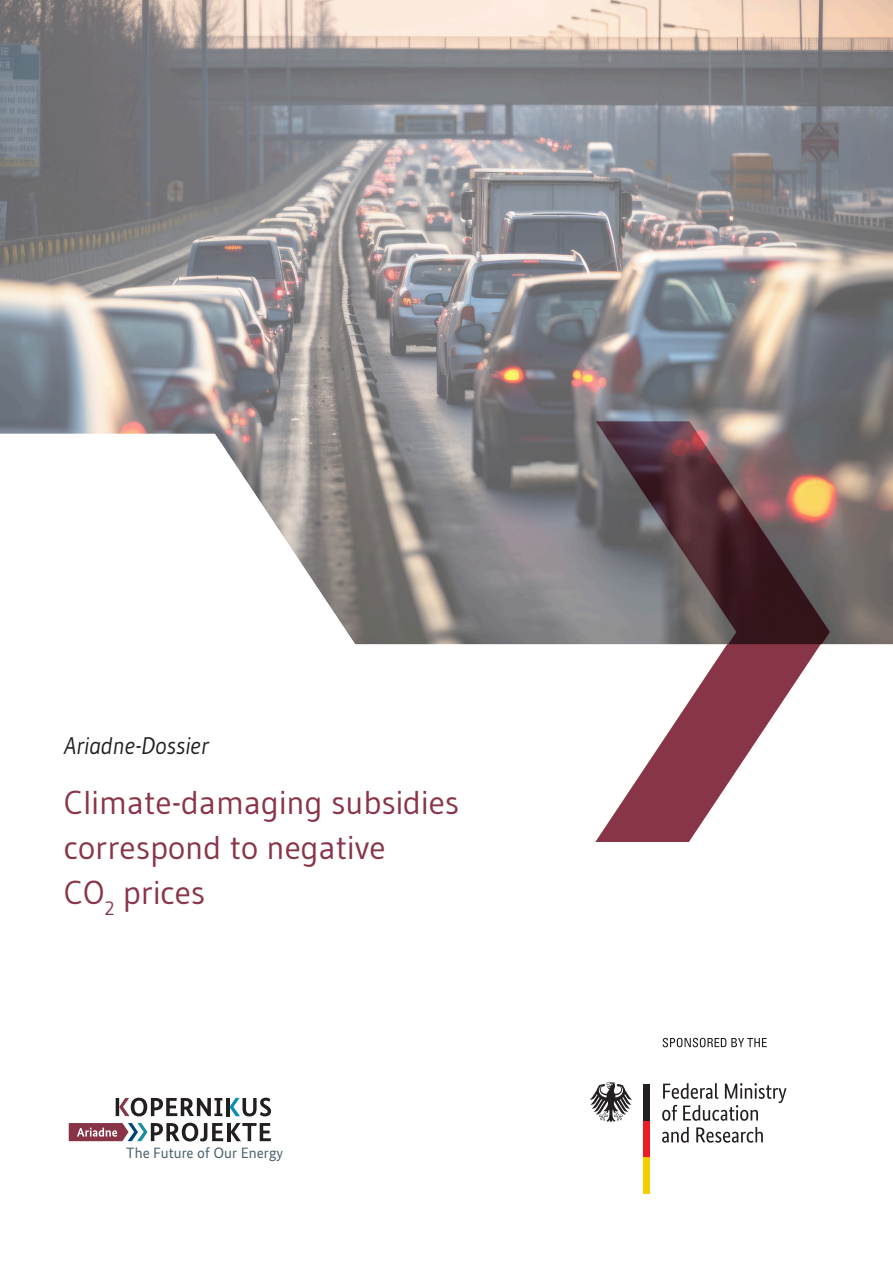
<style>
.page{position:relative;width:893px;height:1263px;background:#fff}
.page>*{position:absolute;margin:0;border:0;box-sizing:border-box;transform-origin:0 0}
.t1{font:33px "Gudea";color:#893548}
.t2{font:italic 24px "Gudea";color:#231f20}
.t3{font:19.2px "Gudea";color:#893548}
.t4{font:15px "Bundes Sans";letter-spacing:.005em;color:#4d636e}
</style>
<div class="page">
<svg style="left:595px;top:644px;width:234px;height:198px"></svg>
<img style="left:0;top:0;width:893px;height:644px">
<hr style="left:226px;top:1098px;width:3px;height:18px;background:#231f20">
<hr style="left:227px;top:1123px;width:3px;height:18px;background:#231f20">
<svg style="left:116px;top:1098px;width:106px;height:18px"></svg>
<svg style="left:230px;top:1123px;width:41px;height:18px"></svg>
<svg style="left:229px;top:1098px;width:42px;height:18px"></svg>
<svg style="left:69px;top:1123px;width:154px;height:18px"></svg>
<svg style="left:662px;top:1083px;width:124px;height:60px"></svg>
<svg style="left:590px;top:1082px;width:42px;height:40px"></svg>
<div style="left:643px;top:1157px;width:6px;height:36px;background:#f5ce00"></div>
<div style="left:643px;top:1120px;width:6px;height:37px;background:#ed1c24"></div>
<div style="left:643px;top:1084px;width:6px;height:36px;background:#231f20"></div>
<svg style="left:663px;top:1038px;width:104px;height:9px"></svg>
<p class="t2" style="left:64px;top:731px;width:147px">Ariadne-Dossier</p>
<p class="t1" style="left:64px;top:782px;width:397px">Climate-damaging subsidies</p>
<p class="t1" style="left:64px;top:827px;width:323px">correspond to negative</p>
<p class="t1" style="left:64px;top:872px;width:42px">CO</p>
<p class="t3" style="left:104px;top:897px;width:12px">2</p>
<p class="t1" style="left:123px;top:872px;width:84px">prices</p>
<p class="t4" style="left:126px;top:1145px;width:159px">The Future of Our Energy</p>
</div>
